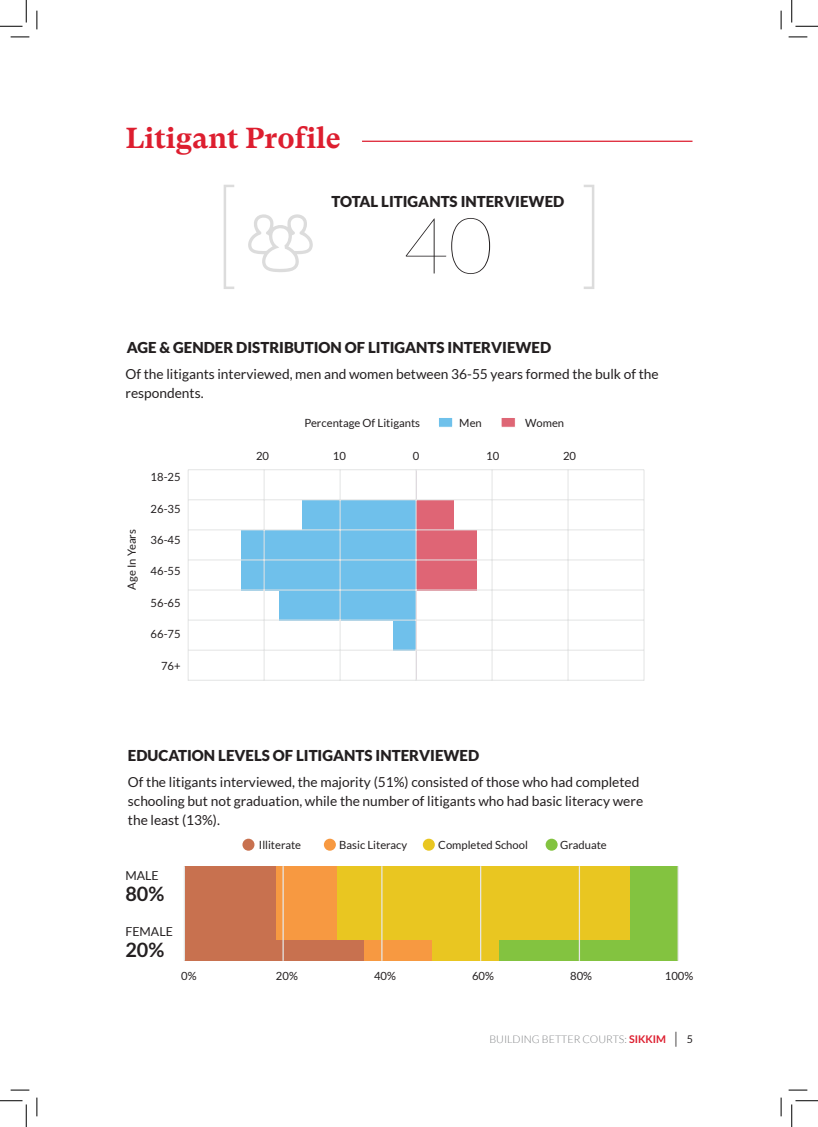
<style>
.page{position:relative;width:818px;height:1127px;background:#fff}
.page>*{position:absolute;margin:0;border:0;box-sizing:border-box;transform-origin:0 0}
.t1{font:100 78.38px "Lato";color:#231f20}
.t2{font:700 28.75px "GT Super Text";color:#dd1e2f}
.t3{font:700 19.88px "Lato";color:#231f20}
.t4{font:900 15px "Lato";color:#231f20}
.t5{font:13.75px/18.8px "Lato";color:#231f20}
.t6{font:12.38px "Lato";color:#231f20}
.t7{font:11.25px "Lato";color:#231f20}
.t8{font:300 10.62px "Lato";color:#808285}
.s1{font-weight:700;color:#dd1e2f}
.s2{font-weight:400;font-size:16px;color:#231f20}
.s3{font-weight:400;color:#231f20}
</style>
<div class="page">
<div style="left:302px;top:500px;width:114px;height:30px;background:#6fc0eb"></div>
<div style="left:241px;top:530px;width:175px;height:30px;background:#6fc0eb"></div>
<div style="left:241px;top:560px;width:175px;height:30px;background:#6fc0eb"></div>
<div style="left:279px;top:590px;width:137px;height:30px;background:#6fc0eb"></div>
<div style="left:393px;top:620px;width:23px;height:30px;background:#6fc0eb"></div>
<div style="left:416px;top:500px;width:38px;height:30px;background:#df6575"></div>
<div style="left:416px;top:530px;width:61px;height:30px;background:#df6575"></div>
<div style="left:416px;top:560px;width:61px;height:30px;background:#df6575"></div>
<hr style="left:188px;top:469px;width:1px;height:211px;background:#e3e4e4">
<hr style="left:264px;top:469px;width:1px;height:211px;background:#e3e4e4">
<hr style="left:340px;top:469px;width:1px;height:211px;background:#e3e4e4">
<hr style="left:416px;top:469px;width:1px;height:211px;background:#e3e4e4">
<hr style="left:492px;top:469px;width:1px;height:211px;background:#e3e4e4">
<hr style="left:568px;top:469px;width:1px;height:211px;background:#e3e4e4">
<hr style="left:644px;top:469px;width:1px;height:211px;background:#e3e4e4">
<hr style="left:188px;top:469px;width:456px;height:1px;background:#e3e4e4">
<hr style="left:188px;top:499px;width:456px;height:1px;background:#e3e4e4">
<hr style="left:188px;top:529px;width:456px;height:1px;background:#e3e4e4">
<hr style="left:188px;top:559px;width:456px;height:1px;background:#e3e4e4">
<hr style="left:188px;top:589px;width:456px;height:1px;background:#e3e4e4">
<hr style="left:188px;top:619px;width:456px;height:1px;background:#e3e4e4">
<hr style="left:188px;top:649px;width:456px;height:1px;background:#e3e4e4">
<hr style="left:188px;top:679px;width:456px;height:1px;background:#e3e4e4">
<div style="left:629px;top:865px;width:49px;height:75px;background:#83c340"></div>
<div style="left:337px;top:865px;width:292px;height:75px;background:#e9c621"></div>
<div style="left:276px;top:865px;width:61px;height:75px;background:#f79941"></div>
<div style="left:184px;top:865px;width:92px;height:75px;background:#c8714f"></div>
<div style="left:499px;top:940px;width:179px;height:20px;background:#83c340"></div>
<div style="left:431px;top:940px;width:68px;height:20px;background:#e9c621"></div>
<div style="left:364px;top:940px;width:67px;height:20px;background:#f79941"></div>
<div style="left:184px;top:940px;width:180px;height:20px;background:#c8714f"></div>
<hr style="left:184px;top:865px;width:1px;height:95px;background:#e6e7e6">
<hr style="left:282px;top:865px;width:2px;height:95px;background:#e6e7e6">
<hr style="left:381px;top:865px;width:1px;height:95px;background:#e6e7e6">
<hr style="left:480px;top:865px;width:1px;height:95px;background:#e6e7e6">
<hr style="left:579px;top:865px;width:1px;height:95px;background:#e6e7e6">
<hr style="left:677px;top:865px;width:2px;height:95px;background:#e6e7e6">
<div style="left:242px;top:838px;width:12px;height:12px;background:#c8714f;border-radius:50%"></div>
<div style="left:324px;top:838px;width:12px;height:12px;background:#f79941;border-radius:50%"></div>
<div style="left:423px;top:838px;width:12px;height:12px;background:#e9c621;border-radius:50%"></div>
<div style="left:546px;top:838px;width:12px;height:12px;background:#83c340;border-radius:50%"></div>
<div style="left:438px;top:417px;width:15px;height:10px;background:#6fc1eb;border:1px solid #fff"></div>
<div style="left:501px;top:417px;width:14px;height:10px;background:#de6675;border:1px solid #fff"></div>
<svg style="left:248px;top:214px;width:65px;height:58px"></svg>
<div style="left:582px;top:185px;width:12px;height:104px;border:2px solid #dcdcdc"></div>
<div style="left:224px;top:185px;width:11px;height:104px;border:2px solid #dcdcdc"></div>
<hr style="left:362px;top:141px;width:330px;height:1px;background:#dd1e2f">
<svg style="left:11px;top:36px;width:18px;height:2px"></svg>
<svg style="left:788px;top:36px;width:19px;height:2px"></svg>
<svg style="left:11px;top:1089px;width:18px;height:1px"></svg>
<svg style="left:788px;top:1089px;width:19px;height:1px"></svg>
<svg style="left:36px;top:11px;width:2px;height:18px"></svg>
<svg style="left:36px;top:1097px;width:2px;height:18px"></svg>
<svg style="left:780px;top:11px;width:2px;height:18px"></svg>
<svg style="left:780px;top:1097px;width:2px;height:18px"></svg>
<svg style="left:0;top:0;width:27px;height:27px"></svg>
<svg style="left:0;top:1100px;width:27px;height:26px"></svg>
<svg style="left:791px;top:0;width:27px;height:27px"></svg>
<svg style="left:791px;top:1100px;width:27px;height:26px"></svg>
<h2 class="t2" style="left:125px;top:121px;width:217px">Litigant Profile</h2>
<p class="t4" style="left:332px;top:192px;width:234px">TOTAL LITIGANTS INTERVIEWED</p>
<h1 class="t1" style="left:402px;top:204px;width:92px">40</h1>
<p class="t4" style="left:127px;top:338px;width:426px">AGE &amp; GENDER DISTRIBUTION OF LITIGANTS INTERVIEWED</p>
<p class="t5" style="left:125px;top:365px;width:535px">Of the litigants interviewed, men and women between 36-55 years formed the bulk of the respondents.</p>
<p class="t7" style="left:304px;top:416px;width:117px">Percentage Of Litigants</p>
<p class="t7" style="left:459px;top:416px;width:24px">Men</p>
<p class="t7" style="left:525px;top:416px;width:40px">Women</p>
<p class="t7" style="left:126px;top:589px;width:62px;rotate:-90deg">Age In Years</p>
<p class="t7" style="left:151px;top:471px;width:32px">18-25</p>
<p class="t7" style="left:151px;top:502px;width:32px">26-35</p>
<p class="t7" style="left:151px;top:533px;width:32px">36-45</p>
<p class="t7" style="left:151px;top:565px;width:32px">46-55</p>
<p class="t7" style="left:151px;top:596px;width:32px">56-65</p>
<p class="t7" style="left:151px;top:627px;width:32px">66-75</p>
<p class="t7" style="left:161px;top:659px;width:21px">76+</p>
<p class="t7" style="left:256px;top:449px;width:15px">20</p>
<p class="t7" style="left:333px;top:449px;width:15px">10</p>
<p class="t7" style="left:413px;top:449px;width:8px">0</p>
<p class="t7" style="left:486px;top:449px;width:15px">10</p>
<p class="t7" style="left:563px;top:449px;width:15px">20</p>
<p class="t4" style="left:128px;top:747px;width:353px">EDUCATION LEVELS OF LITIGANTS INTERVIEWED</p>
<p class="t5" style="left:128px;top:772px;width:517px">Of the litigants interviewed, the majority (51%) consisted of those who had completed schooling but not graduation, while the number of litigants who had basic literacy were the least (13%).</p>
<p class="t6" style="left:125px;top:868px;width:35px">MALE</p>
<h3 class="t3" style="left:125px;top:882px;width:40px">80%</h3>
<p class="t6" style="left:125px;top:924px;width:49px">FEMALE</p>
<h3 class="t3" style="left:125px;top:938px;width:40px">20%</h3>
<p class="t7" style="left:259px;top:838px;width:44px">Illiterate</p>
<p class="t7" style="left:339px;top:838px;width:69px">Basic Literacy</p>
<p class="t7" style="left:438px;top:838px;width:91px">Completed School</p>
<p class="t7" style="left:560px;top:838px;width:48px">Graduate</p>
<p class="t7" style="left:181px;top:969px;width:17px">0%</p>
<p class="t7" style="left:276px;top:969px;width:23px">20%</p>
<p class="t7" style="left:374px;top:969px;width:23px">40%</p>
<p class="t7" style="left:472px;top:969px;width:23px">60%</p>
<p class="t7" style="left:570px;top:969px;width:23px">80%</p>
<p class="t7" style="left:665px;top:969px;width:30px">100%</p>
<p class="t8" style="left:489px;top:1032px;width:205px">BUILDING BETTER COURTS: <span class="s1">SIKKIM</span> <span class="s2">|</span> <span class="s3">5</span></p>
</div>
